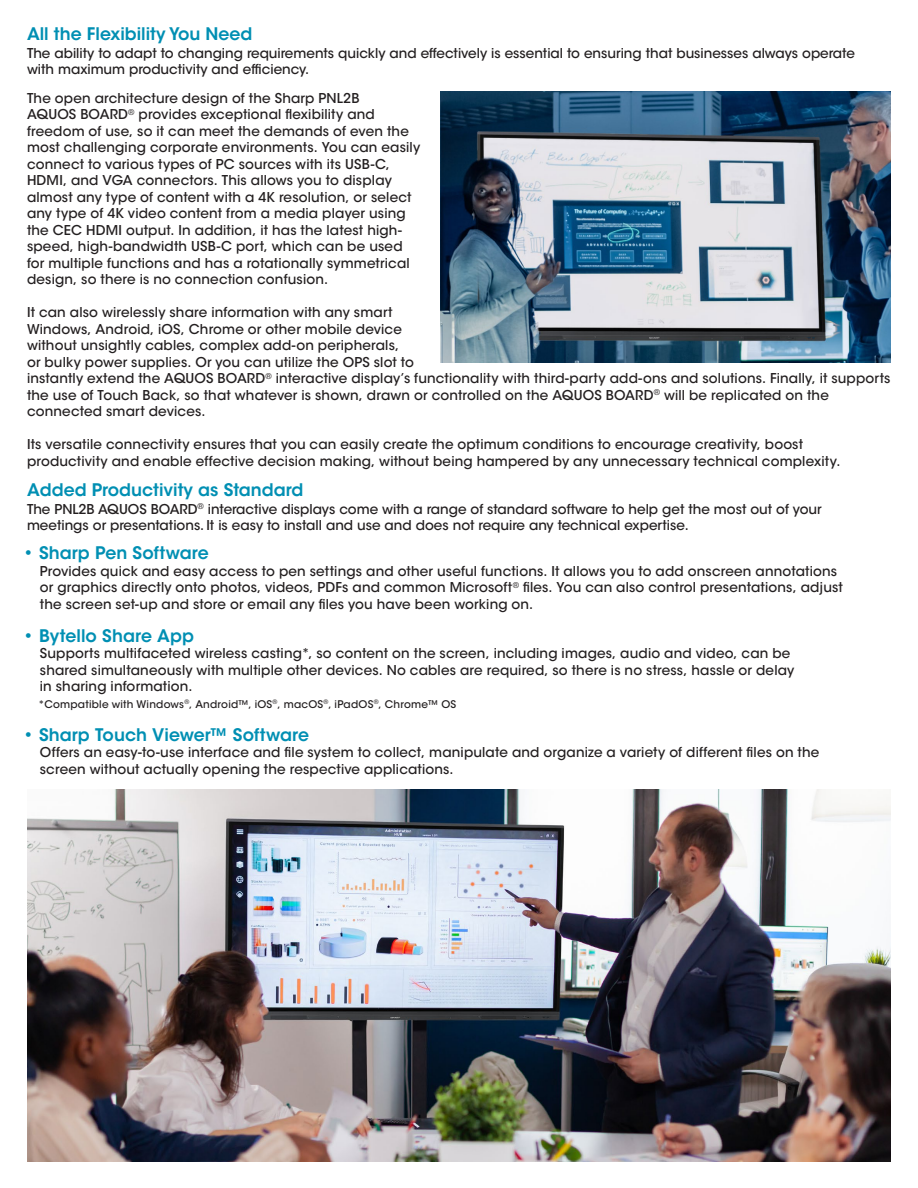
<style>
.page{position:relative;width:918px;height:1188px;background:#fff}
.page>*{position:absolute;margin:0;border:0;box-sizing:border-box;transform-origin:0 0}
.Body_Text{font:600 17.25px "ITC Avant Garde Std";color:#008fb3}
.H2{font:600 17.25px "ITC Avant Garde Std";color:#008fb3}
.Body_Text-2{font:500 13.5px/16.5px "ITC Avant Garde Std";letter-spacing:.01em;color:#231f20}
.Body_Copy{font:500 13.5px/16.5px "ITC Avant Garde Std";color:#231f20}
.Body_Text-3{font:500 10.5px "ITC Avant Garde Std";letter-spacing:.02em;color:#231f20}
</style>
<div class="page">
<img style="left:441px;top:92px;width:450px;height:271px">
<img style="left:27px;top:790px;width:864px;height:372px">
<p class="H2" style="left:27px;top:23px;width:227px">All the F lexibility You Need</p>
<p class="Body_Copy" style="left:27px;top:45px;width:829px">The ability to adapt to changing requirements quickly and effectively is essential to ensuring that businesses always operate with maximum productivity and efficiency.</p>
<p class="Body_Text-2" style="left:27px;top:90px;width:395px">The open architecture design of the Sharp PNL2B<br>AQUOS BOARD<sup>®</sup> provides exceptional flexibility and freedom of use, so it can meet the demands of even the most challenging corporate environments. You can easily connect to various types of PC sources with its USB-C, HDMI, and VGA connectors. This allows you to display almost any type of content with a 4K resolution, or select any type of 4K video content from a media player using the CEC HDMI output. In addition, it has the latest high&shy;speed, high-bandwidth USB-C port, which can be used for multiple functions and has a rotationally symmetrical design, so there is no connection confusion.</p>
<p class="Body_Text-2" style="left:27px;top:304px;width:865px">It can also wirelessly share information with any smart<br>Windows, Android, iOS, Chrome or other mobile device<br>without unsightly cables, complex add-on peripherals,<br>or bulky power supplies. Or you can utilize the OPS slot to<br>instantly extend the AQUOS BOARD<sup>®</sup> interactive display’s functionality with third-party add-ons and solutions. Finally, it supports the use of Touch Back, so that whatever is shown, drawn or controlled on the AQUOS BOARD<sup>®</sup> will be replicated on the connected smart devices.</p>
<p class="Body_Text-2" style="left:27px;top:436px;width:815px">Its versatile connectivity ensures that you can easily create the optimum conditions to encourage creativity, boost productivity and enable effective decision making, without being hampered by any unnecessary technical complexity.</p>
<p class="H2" style="left:27px;top:479px;width:278px">Added Productivity as Standard</p>
<p class="Body_Copy" style="left:27px;top:501px;width:796px">The PNL2B AQUOS BOARD<sup>®</sup> interactive displays come with a range of standard software to help get the most out of your meetings or presentations. It is easy to install and use and does not require any technical expertise.</p>
<p class="Body_Text" style="left:23px;top:542px;width:188px">• Sharp Pen Software</p>
<p class="Body_Text-2" style="left:40px;top:563px;width:805px">Provides quick and easy access to pen settings and other useful functions. It allows you to add onscreen annotations or graphics directly onto photos, videos, PDFs and common Microsoft<sup>®</sup> files. You can also control presentations, adjust the screen set-up and store or email any files you have been working on.</p>
<p class="Body_Text" style="left:23px;top:625px;width:173px">• Bytello Share App</p>
<p class="Body_Text-2" style="left:40px;top:645px;width:756px">Supports multifaceted wireless casting*, so content on the screen, including images, audio and video, can be shared simultaneously with multiple other devices. No cables are required, so there is no stress, hassle or delay in sharing information.</p>
<p class="Body_Text-3" style="left:38px;top:698px;width:420px">*Compatible with Windows<sup>®</sup>, Android™, iOS<sup>®</sup>, macOS<sup>®</sup>, iPadOS<sup>®</sup>, Chrome™ OS</p>
<p class="Body_Text" style="left:23px;top:724px;width:288px">• Sharp Touch Viewer™ Software</p>
<p class="Body_Text-2" style="left:40px;top:744px;width:781px">Offers an easy-to-use interface and file system to collect, manipulate and organize a variety of different files on the screen without actually opening the respective applications.</p>
</div>
